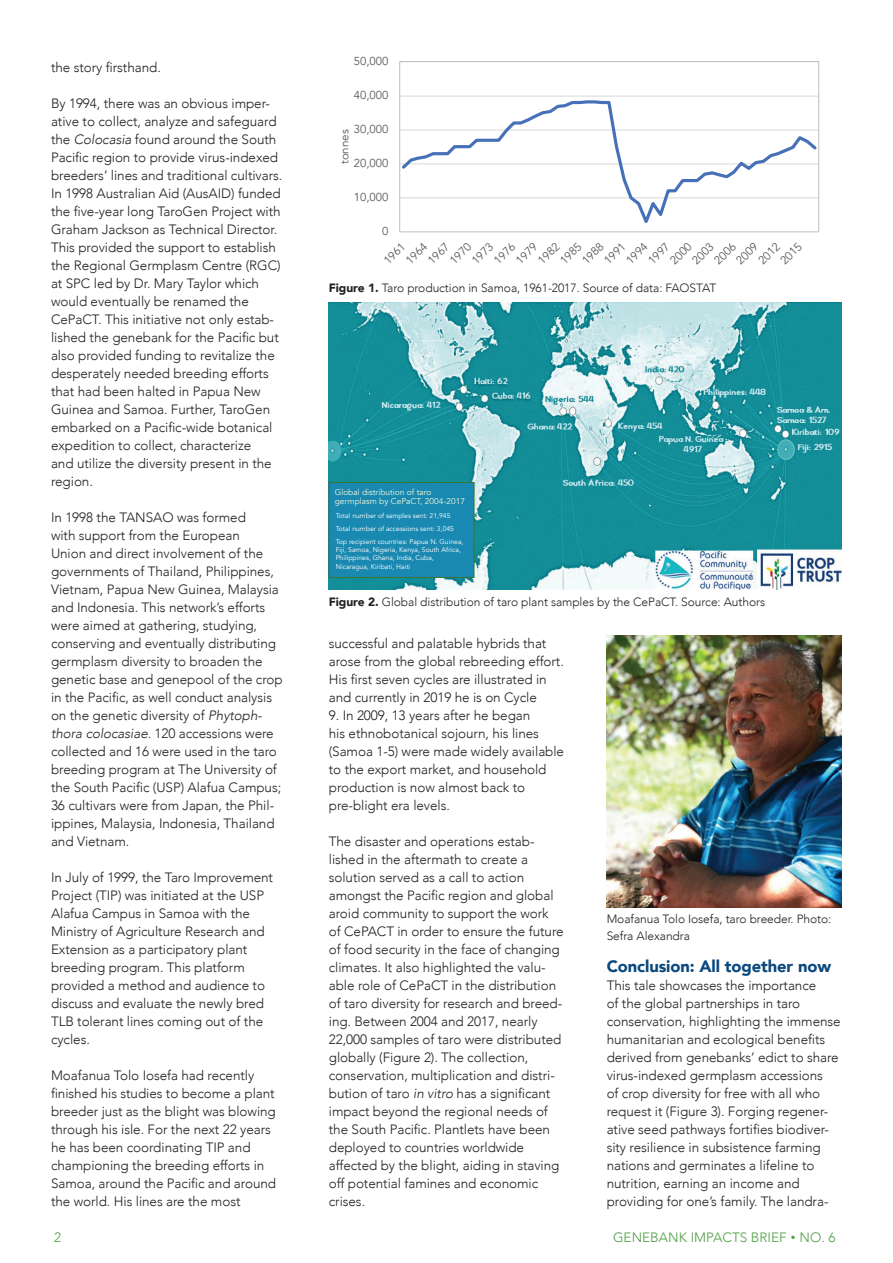
<style>
.page{position:relative;width:893px;height:1263px;background:#fff}
.page>*{position:absolute;margin:0;border:0;box-sizing:border-box;transform-origin:0 0}
.t1{font:900 16.5px "Avenir";letter-spacing:-.005em;color:#0a487d}
.t2{font:300 13.5px/18px "Avenir";letter-spacing:-.005em;color:#231f20}
.t3{font:300 13.5px/18px "Avenir";letter-spacing:-.005em;color:#1f2020}
.t4{font:300 13.5px "Avenir";letter-spacing:.005em;color:#4f9e45}
.t5{font:300 12px/16.5px "Avenir";letter-spacing:-.005em;color:#231f20}
.t6{font:11.55px "Avenir";color:#595959}
.t7{font:11.4px "Avenir";color:#595959}
.t8{font:8.4px/9px "Avenir";color:#f2f6d9}
.t9{font:6.9px/12.8px "Avenir";color:#fff}
.s1{font-style:italic}
.s2{color:#231f20}
.s3{font-weight:900}
</style>
<div class="page">
<hr style="left:400px;top:96px;width:419px;height:1px;background:#dad9d8">
<div style="left:399px;top:61px;width:420px;height:171px;border:1px solid #bfbebe"></div>
<hr style="left:400px;top:231px;width:419px;height:1px;background:#dad9d8">
<svg style="left:399px;top:99px;width:419px;height:131px"></svg>
<img style="left:607px;top:635px;width:235px;height:272px">
<img style="left:329px;top:303px;width:513px;height:286px">
<div style="left:329px;top:483px;width:145px;height:94px;background:#1a89b1"></div>
<p class="t2" style="left:51px;top:58px;width:111px">the story firsthand.</p>
<p class="t3" style="left:51px;top:94px;width:233px">By 1994, there was an obvious imper&shy;ative to collect, analyze and safeguard the <span class="s1">Colocasia</span> found around the South Pacific region to provide virus-indexed breeders’ lines and traditional cultivars.<br>In 1998 Australian Aid (AusAID) funded the five-year long TaroGen Project with Graham Jackson as Technical Director.<br>This provided the support to establish the Regional Germplasm Centre (RGC) at SPC led by Dr. Mary Taylor which would eventually be renamed the CePaCT. This initiative not only estab&shy;lished the genebank for the Pacific but also provided funding to revitalize the desperately needed breeding efforts that had been halted in Papua New Guinea and Samoa. Further, TaroGen embarked on a Pacific-wide botanical expedition to <span class="s2">collect, characterize<br>and utilize the diversity present in the region.</span></p>
<p class="t2" style="left:51px;top:508px;width:233px">In 1998 the TANSAO was formed<br>with support from the European<br>Union and direct involvement of the governments of Thailand, Philippines, Vietnam, Papua New Guinea, Malaysia and Indonesia. This network’s efforts were aimed at gathering, studying, conserving and eventually distributing germplasm diversity to broaden the genetic base and genepool of the crop in the Pacific, as well conduct analysis on the genetic diversity of <span class="s1">Phytoph&shy;thora colocasiae.</span> 120 accessions were collected and 16 were used in the taro breeding program at The University of the South Pacific (USP) Alafua Campus; 36 cultivars were from Japan, the Phil&shy;ippines, Malaysia, Indonesia, Thailand and Vietnam.</p>
<p class="t2" style="left:51px;top:868px;width:224px">In July of 1999, the Taro Improvement<br>Project (TIP) was initiated at the USP<br>Alafua Campus in Samoa with the<br>Ministry of Agriculture Research and<br>Extension as a participatory plant breeding program. This platform provided a method and audience to discuss and evaluate the newly bred<br>TLB tolerant lines coming out of the cycles.</p>
<p class="t2" style="left:51px;top:1066px;width:227px">Moafanua Tolo Iosefa had recently finished his studies to become a plant breeder just as the blight was blowing through his isle. For the next 22 years he has been coordinating TIP and championing the breeding efforts in Samoa, around the Pacific and around the world. His lines are the most</p>
<p class="t6" style="left:354px;top:54px;width:36px">50,000</p>
<p class="t6" style="left:354px;top:88px;width:36px">40,000</p>
<p class="t6" style="left:354px;top:122px;width:36px">30,000</p>
<p class="t7" style="left:338px;top:164px;width:36px;rotate:-90deg">tonnes</p>
<p class="t6" style="left:354px;top:156px;width:36px">20,000</p>
<p class="t6" style="left:354px;top:190px;width:36px">10,000</p>
<p class="t6" style="left:382px;top:224px;width:8px">0</p>
<p class="t7" style="left:381px;top:258px;width:27px;rotate:-45deg">1961</p>
<p class="t7" style="left:403px;top:258px;width:27px;rotate:-45deg">1964</p>
<p class="t7" style="left:425px;top:258px;width:27px;rotate:-45deg">1967</p>
<p class="t7" style="left:447px;top:258px;width:27px;rotate:-45deg">1970</p>
<p class="t7" style="left:469px;top:258px;width:27px;rotate:-45deg">1973</p>
<p class="t7" style="left:491px;top:258px;width:27px;rotate:-45deg">1976</p>
<p class="t7" style="left:513px;top:258px;width:27px;rotate:-45deg">1979</p>
<p class="t7" style="left:535px;top:258px;width:27px;rotate:-45deg">1982</p>
<p class="t7" style="left:557px;top:258px;width:27px;rotate:-45deg">1985</p>
<p class="t7" style="left:579px;top:258px;width:27px;rotate:-45deg">1988</p>
<p class="t7" style="left:601px;top:258px;width:27px;rotate:-45deg">1991</p>
<p class="t7" style="left:623px;top:258px;width:27px;rotate:-45deg">1994</p>
<p class="t7" style="left:645px;top:258px;width:27px;rotate:-45deg">1997</p>
<p class="t7" style="left:667px;top:258px;width:27px;rotate:-45deg">2000</p>
<p class="t7" style="left:689px;top:258px;width:27px;rotate:-45deg">2003</p>
<p class="t7" style="left:711px;top:258px;width:27px;rotate:-45deg">2006</p>
<p class="t7" style="left:733px;top:258px;width:27px;rotate:-45deg">2009</p>
<p class="t7" style="left:755px;top:258px;width:27px;rotate:-45deg">2012</p>
<p class="t7" style="left:777px;top:258px;width:27px;rotate:-45deg">2015</p>
<p class="t5" style="left:329px;top:279px;width:389px"><span class="s3">Figure 1.</span> Taro production in Samoa, 1961-2017. Source of data: FAOSTAT</p>
<p class="t8" style="left:335px;top:487px;width:132px">Global distribution of taro germplasm by CePaCT, 2004-2017</p>
<p class="t9" style="left:336px;top:510px;width:129px">Total number of samples sent: 21,945<br>Total number of accessions sent: 3,045<br>Top recipient countries: Papua N. Guinea,</p>
<p class="t9" style="left:336px;top:546px;width:127px;line-height:8.2px">Fiji, Samoa, Nigeria, Kenya, South Africa,<br>Philippines, Ghana, India, Cuba,<br>Nicaragua, Kiribati, Haiti</p>
<p class="t5" style="left:329px;top:593px;width:438px"><span class="s3">Figure 2.</span> Global distribution of taro plant samples by the CePaCT. Source: Authors</p>
<p class="t2" style="left:329px;top:634px;width:237px">successful and palatable hybrids that arose from the global rebreeding effort.<br>His first seven cycles are illustrated in and currently in 2019 he is on Cycle</p>
<p class="t2" style="left:329px;top:706px;width:237px">9. In 2009, 13 years after he began<br>his ethnobotanical sojourn, his lines (Samoa 1-5) were made widely available to the export market, and household production is now almost back to pre-blight era levels.</p>
<p class="t2" style="left:329px;top:832px;width:236px">The disaster and operations estab&shy;lished in the aftermath to create a solution served as a call to action amongst the Pacific region and global aroid community to support the work of CePACT in order to ensure the future of food security in the face of changing climates. It also highlighted the valu&shy;able role of CePaCT in the distribution of taro diversity for research and breed&shy;ing. Between 2004 and 2017, nearly 22,000 samples of taro were distributed globally (Figure 2). The collection, conservation, multiplication and distri&shy;bution of taro <span class="s1">in vitro</span> has a significant impact beyond the regional needs of the South Pacific. Plantlets have been deployed to countries worldwide affected by the blight, aiding in staving off potential famines and economic crises.</p>
<p class="t5" style="left:607px;top:911px;width:226px">Moafanua Tolo Iosefa, taro breeder. Photo:<br>Sefra Alexandra</p>
<p class="t1" style="left:607px;top:952px;width:226px">Conclusion: All together now</p>
<p class="t2" style="left:607px;top:976px;width:236px">This tale showcases the importance<br>of the global partnerships in taro conservation, highlighting the immense humanitarian and ecological benefits derived from genebanks’ edict to share virus-indexed germplasm accessions<br>of crop diversity for free with all who request it (Figure 3). Forging regener&shy;ative seed pathways fortifies biodiver&shy;sity resilience in subsistence farming nations and germinates a lifeline to nutrition, earning an income and providing for one’s family. The landra-</p>
<p class="t4" style="left:54px;top:1229px;width:9px">2</p>
<p class="t4" style="left:613px;top:1229px;width:224px">GENEBANK IMPACTS BRIEF <sup>.</sup> NO. 6</p>
</div>
